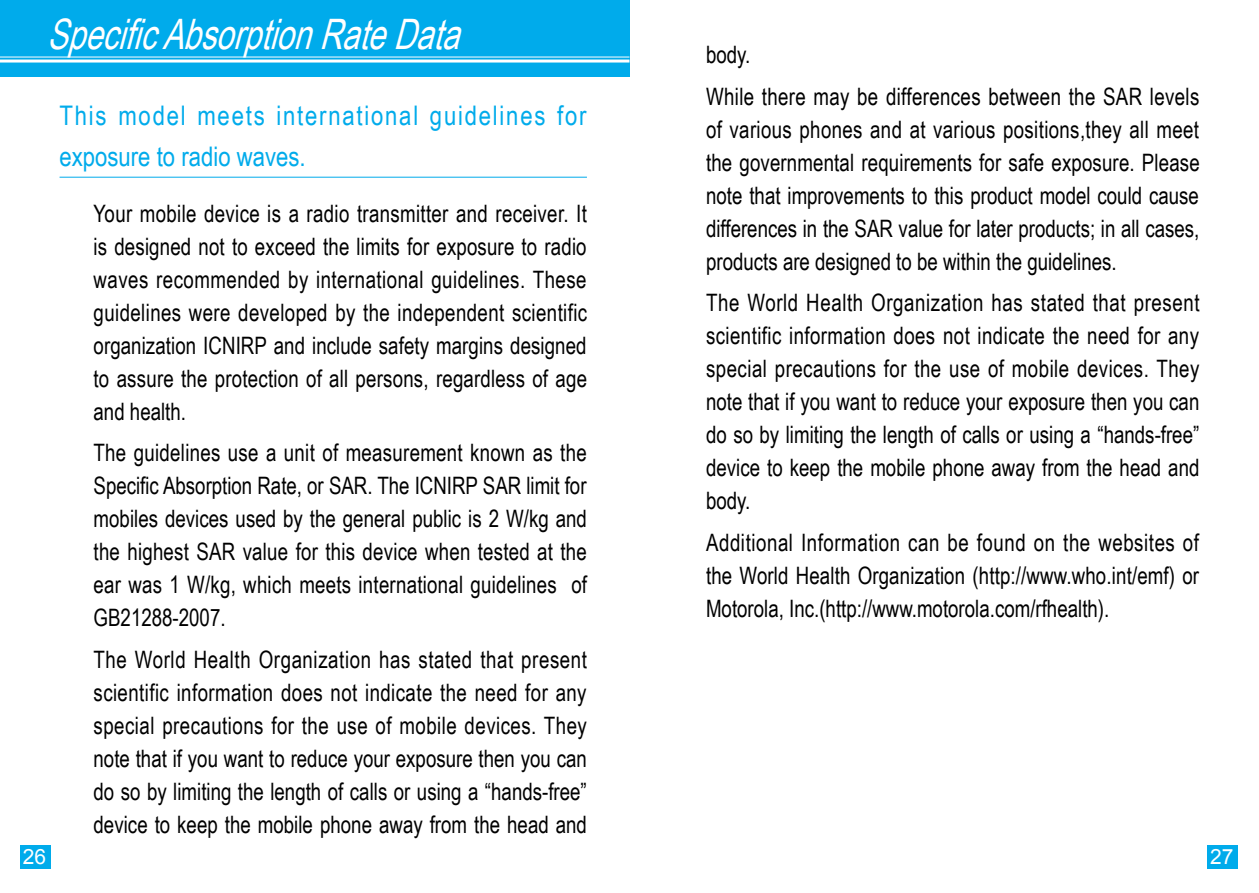
<style>
.page{position:relative;width:1259px;height:893px;background:#fff}
.page>*{position:absolute;margin:0;border:0;box-sizing:border-box;transform-origin:0 0}
.t1{font:italic 42px "Arial Narrow";color:#fff;scale:.9 1}
.t2{font:27px/41.4px "Arial Narrow";letter-spacing:.065em;color:#00abeb}
.t3{font:24px/33px "Arial Narrow";color:#000;text-align:justify;scale:.95 1}
.t4{font:21px "Arial";color:#fff}
</style>
<div class="page">
<div style="left:1207px;top:845px;width:31px;height:24px;background:#00abeb"></div>
<div style="left:20px;top:845px;width:31px;height:24px;background:#00abeb"></div>
<div style="left:0;top:0;width:629px;height:77px;background:#00abeb"></div>
<hr style="left:0;top:57px;width:629px;height:1px;background:#fff">
<hr style="left:0;top:60px;width:629px;height:3px;background:#fff">
<hr style="left:60px;top:177px;width:527px;height:1px;background:#00abeb">
<h1 class="t1" style="left:47px;top:4px;width:476px">SpecificAbsorptionRateData</h1>
<p class="t2" style="left:60px;top:94px;width:528px">This model meets international guidelines for exposure to radio waves.</p>
<p class="t3" style="left:94px;top:196px;width:521px">Your mobile device is a radio transmitter and receiver. It is designed not to exceed the limits for exposure to radio waves recommended by international guidelines. These guidelines were developed by the independent scientific organization ICNIRP and include safety margins designed to assure the protection of all persons, regardless of age and health.</p>
<p class="t3" style="left:94px;top:436px;width:521px">The guidelines use a unit of measurement known as the Specific Absorption Rate, or SAR. The ICNIRP SAR limit for mobiles devices used by the general public is 2 W/kg and the highest SAR value for this device when tested at the ear was 1 W/kg, which meets international guidelines of GB21288-2007.</p>
<p class="t3" style="left:94px;top:642px;width:521px">The World Health Organization has stated that present scientific information does not indicate the need for any special precautions for the use of mobile devices. They note that if you want to reduce your exposure then you can do so by limiting the length of calls or using a “hands-free” device to keep the mobile phone away from the head and</p>
<p class="t3" style="left:706px;top:33px;width:521px;line-height:41.4px">body.<br>While there may be differences between the SAR levels</p>
<p class="t3" style="left:706px;top:112px;width:521px">of various phones and at various positions,they all meet the governmental requirements for safe exposure. Please note that improvements to this product model could cause differences in the SAR value for later products; in all cases, products are designed to be within the guidelines.</p>
<p class="t3" style="left:706px;top:285px;width:521px">The World Health Organization has stated that present scientific information does not indicate the need for any special precautions for the use of mobile devices. They note that if you want to reduce your exposure then you can do so by limiting the length of calls or using a “hands-free” device to keep the mobile phone away from the head and body.</p>
<p class="t3" style="left:706px;top:525px;width:520px">Additional Information can be found on the websites of the World Health Organization (http://www.who.int/emf) or Motorola, Inc.(http://www.motorola.com/rfhealth).</p>
<p class="t4" style="left:23px;top:843px;width:25px">26</p>
<p class="t4" style="left:1210px;top:843px;width:25px">27</p>
</div>
